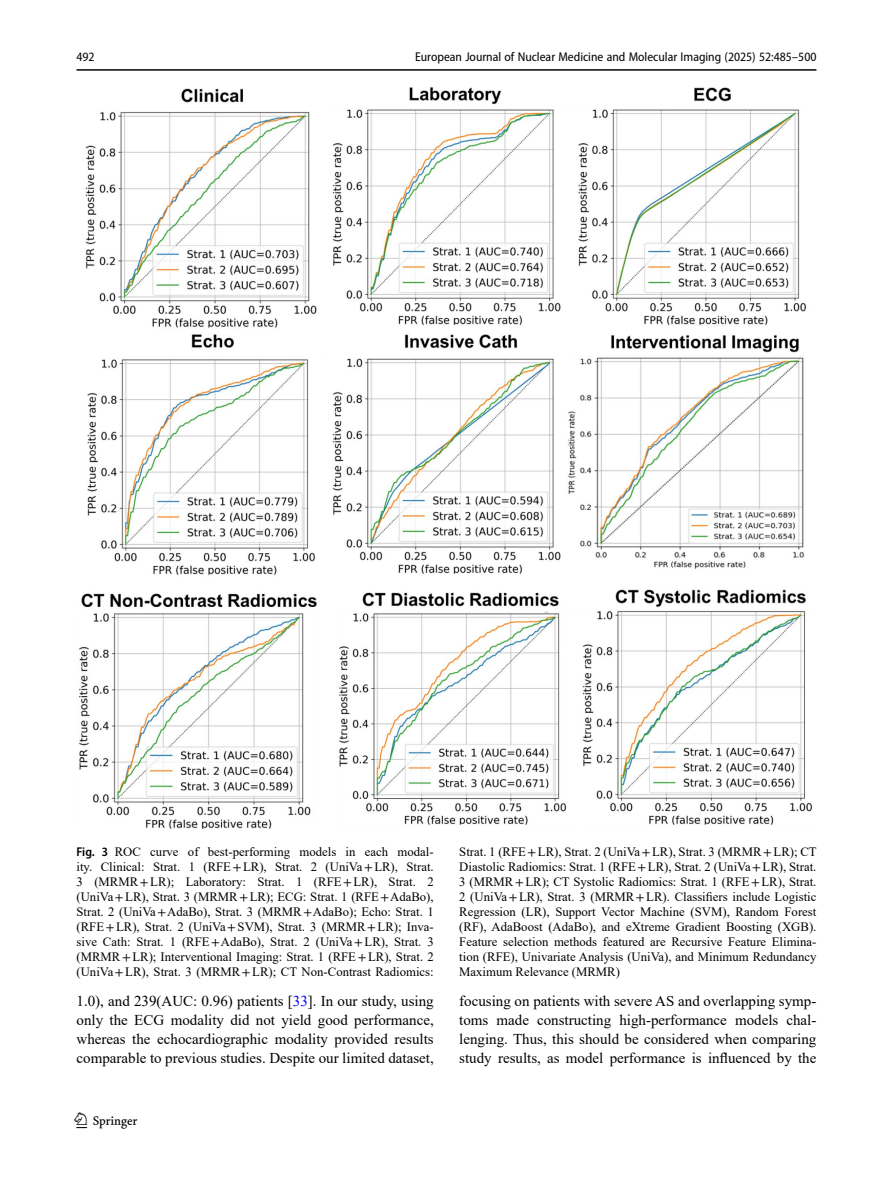
<style>
.page{position:relative;width:893px;height:1187px;background:#fff}
.page>*{position:absolute;margin:0;border:0;box-sizing:border-box;transform-origin:0 0}
.t1{font:22.5px "Springnew";color:#000}
.Body_Text_Indent{font:15px/18.8px "Times New Roman";color:#000;text-align:justify}
.Figure_Caption{font:12.75px/15px "Times New Roman";color:#000;text-align:justify}
.t2{font:semi-condensed 12.75px "Myriad Pro";color:#000}
.s1{font-family:"Myriad Pro";font-weight:600;font-stretch:semi-condensed}
.s2{font-family:"STIX"}
.s3{color:#00f}
</style>
<div class="page">
<hr style="left:77px;top:69px;width:739px;height:2px;background:#000">
<img style="left:79px;top:87px;width:733px;height:741px">
<p class="t2" style="left:77px;top:49px;width:20px">492</p>
<p class="t2" style="left:415px;top:49px;width:403px">European Journal of Nuclear Medicine and Molecular Imaging (2025) 52:485–500</p>
<p class="Figure_Caption" style="left:77px;top:843px;width:359px"><span class="s1">Fig. 3</span> ROC curve of best-performing models in each modal&shy;ity. Clinical: Strat. 1 (RFE<span class="s2">+</span>LR), Strat. 2 (UniVa<span class="s2">+</span>LR), Strat.<br>3 (MRMR<span class="s2">+</span>LR); Laboratory: Strat. 1 (RFE<span class="s2">+</span>LR), Strat. 2 (UniVa<span class="s2">+</span>LR), Strat. 3 (MRMR<span class="s2">+</span>LR); ECG: Strat. 1 (RFE<span class="s2">+</span>AdaBo), Strat. 2 (UniVa<span class="s2">+</span>AdaBo), Strat. 3 (MRMR<span class="s2">+</span>AdaBo); Echo: Strat. 1 (RFE<span class="s2">+</span>LR), Strat. 2 (UniVa<span class="s2">+</span>SVM), Strat. 3 (MRMR<span class="s2">+</span>LR); Inva&shy;sive Cath: Strat. 1 (RFE<span class="s2">+</span>AdaBo), Strat. 2 (UniVa<span class="s2">+</span>LR), Strat. 3 (MRMR<span class="s2">+</span>LR); Interventional Imaging: Strat. 1 (RFE<span class="s2">+</span>LR), Strat. 2 (UniVa<span class="s2">+</span>LR), Strat. 3 (MRMR<span class="s2">+</span>LR); CT Non-Contrast Radiomics:</p>
<p class="Figure_Caption" style="left:459px;top:843px;width:359px">Strat. 1 (RFE<span class="s2">+</span>LR), Strat. 2 (UniVa<span class="s2">+</span>LR), Strat. 3 (MRMR<span class="s2">+</span>LR); CT Diastolic Radiomics: Strat. 1 (RFE<span class="s2">+</span>LR), Strat. 2 (UniVa<span class="s2">+</span>LR), Strat.<br>3 (MRMR<span class="s2">+</span>LR); CT Systolic Radiomics: Strat. 1 (RFE<span class="s2">+</span>LR), Strat.<br>2 (UniVa<span class="s2">+</span>LR), Strat. 3 (MRMR<span class="s2">+</span>LR). Classifiers include Logistic Regression (LR), Support Vector Machine (SVM), Random Forest (RF), AdaBoost (AdaBo), and eXtreme Gradient Boosting (XGB).<br>Feature selection methods featured are Recursive Feature Elimina&shy;tion (RFE), Univariate Analysis (UniVa), and Minimum Redundancy Maximum Relevance (MRMR)</p>
<p class="Body_Text_Indent" style="left:77px;top:991px;width:359px">1.0), and 239(AUC: 0.96) patients [<span class="s3">33</span>]. In our study, using only the ECG modality did not yield good performance, whereas the echocardiographic modality provided results comparable to previous studies. Despite our limited dataset,</p>
<h1 class="t1" style="left:77px;top:1107px;width:63px">1 3</h1>
<p class="Body_Text_Indent" style="left:459px;top:991px;width:359px">focusing on patients with severe AS and overlapping symp&shy;toms made constructing high-performance models chal&shy;lenging. Thus, this should be considered when comparing study results, as model performance is influenced by the</p>
</div>
